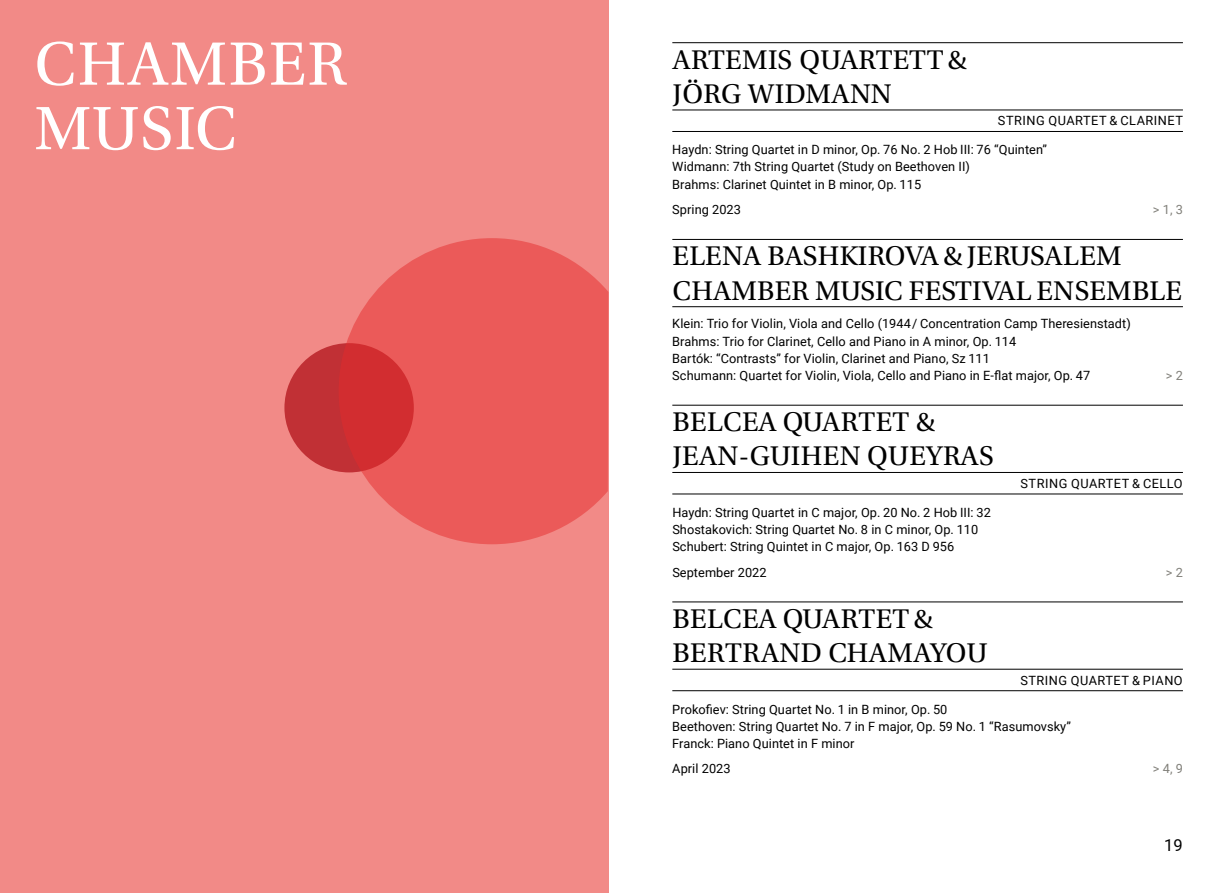
<style>
.page{position:relative;width:1217px;height:893px;background:#fff}
.page>*{position:absolute;margin:0;border:0;box-sizing:border-box;transform-origin:0 0}
.t1{font:64.5px/64.5px "Utopia Std";letter-spacing:.025em;color:#fff}
.t2{font:28.5px/34.2px "Utopia Std";letter-spacing:.01em;color:#000}
.t3{font:16.5px "Roboto";color:#000}
.t4{font:12.75px/17.1px "Roboto";letter-spacing:.005em;color:#000}
.t5{font:12.75px "Roboto";letter-spacing:.04em;color:#000}
.t6{font:12.75px "Roboto";color:#81807a}
</style>
<div class="page">
<div style="left:0;top:0;width:608px;height:893px;background:#f28a87"></div>
<div style="left:284px;top:343px;width:130px;height:129px;background:#c13035;border-radius:50%"></div>
<svg style="left:338px;top:238px;width:270px;height:306px;fill:#eb5a59"></svg>
<hr style="left:672px;top:42px;width:510px;height:1px;background:#000">
<hr style="left:672px;top:110px;width:510px;height:1px;background:#000">
<hr style="left:672px;top:131px;width:510px;height:1px;background:#000">
<hr style="left:672px;top:239px;width:510px;height:1px;background:#000">
<hr style="left:672px;top:306px;width:510px;height:1px;background:#000">
<hr style="left:672px;top:405px;width:510px;height:1px;background:#000">
<hr style="left:672px;top:472px;width:510px;height:1px;background:#000">
<hr style="left:672px;top:494px;width:510px;height:1px;background:#000">
<hr style="left:672px;top:602px;width:510px;height:1px;background:#000">
<hr style="left:672px;top:669px;width:510px;height:1px;background:#000">
<hr style="left:672px;top:690px;width:510px;height:1px;background:#000">
<h1 class="t1" style="left:34px;top:33px;width:314px">CHAMBER<br>MUSIC</h1>
<h2 class="t2" style="left:672px;top:43px;width:296px">ARTEMIS QUARTETT&amp;<br>JÖRG WIDMANN</h2>
<p class="t5" style="left:997px;top:112px;width:186px">STRING QUARTET &amp; CLARINET</p>
<p class="t4" style="left:672px;top:141px;width:376px">Haydn: String Quartet in D minor, Op. 76 No. 2 Hob III: 76 “Quinten”<br>Widmann: 7th String Quartet (Study on Beethoven II)<br>Brahms: Clarinet Quintet in B minor, Op. 115</p>
<p class="t4" style="left:672px;top:200px;width:70px">Spring 2023</p>
<p class="t6" style="left:1152px;top:201px;width:32px">&gt; 1, 3</p>
<h2 class="t2" style="left:672px;top:239px;width:511px">ELENA BASHKIROVA&amp;JERUSALEM<br>CHAMBER MUSIC FESTIVAL ENSEMBLE</h2>
<p class="t4" style="left:672px;top:315px;width:460px">Klein: Trio for Violin, Viola and Cello (1944 / Concentration Camp Theresienstadt)<br>Brahms: Trio for Clarinet, Cello and Piano in A minor, Op. 114<br>Bartók: “Contrasts” for Violin, Clarinet and Piano, Sz 111<br>Schumann: Quartet for Violin, Viola, Cello and Piano in E-flat major, Op. 47</p>
<p class="t6" style="left:1165px;top:366px;width:19px">&gt; 2</p>
<h2 class="t2" style="left:672px;top:405px;width:323px">BELCEA QUARTET &amp;<br>JEAN-GUIHEN QUEYRAS</h2>
<p class="t5" style="left:1020px;top:474px;width:164px">STRING QUARTET &amp; CELLO</p>
<p class="t4" style="left:672px;top:503px;width:320px">Haydn: String Quartet in C major, Op. 20 No. 2 Hob III: 32<br>Shostakovich: String Quartet No. 8 in C minor, Op. 110<br>Schubert: String Quintet in C major, Op. 163 D 956</p>
<p class="t4" style="left:672px;top:563px;width:96px">September 2022</p>
<p class="t6" style="left:1165px;top:563px;width:19px">&gt; 2</p>
<h2 class="t2" style="left:672px;top:602px;width:316px">BELCEA QUARTET&amp;<br>BERTRAND CHAMAYOU</h2>
<p class="t5" style="left:1020px;top:671px;width:164px">STRING QUARTET &amp; PIANO</p>
<p class="t4" style="left:672px;top:700px;width:400px">Prokofiev: String Quartet No. 1 in B minor, Op. 50<br>Beethoven: String Quartet No. 7 in F major, Op. 59 No. 1 “Rasumovsky”<br>Franck: Piano Quintet in F minor</p>
<p class="t4" style="left:672px;top:760px;width:60px">April 2023</p>
<p class="t6" style="left:1152px;top:760px;width:32px">&gt; 4, 9</p>
<p class="t3" style="left:1163px;top:834px;width:20px">19</p>
</div>
